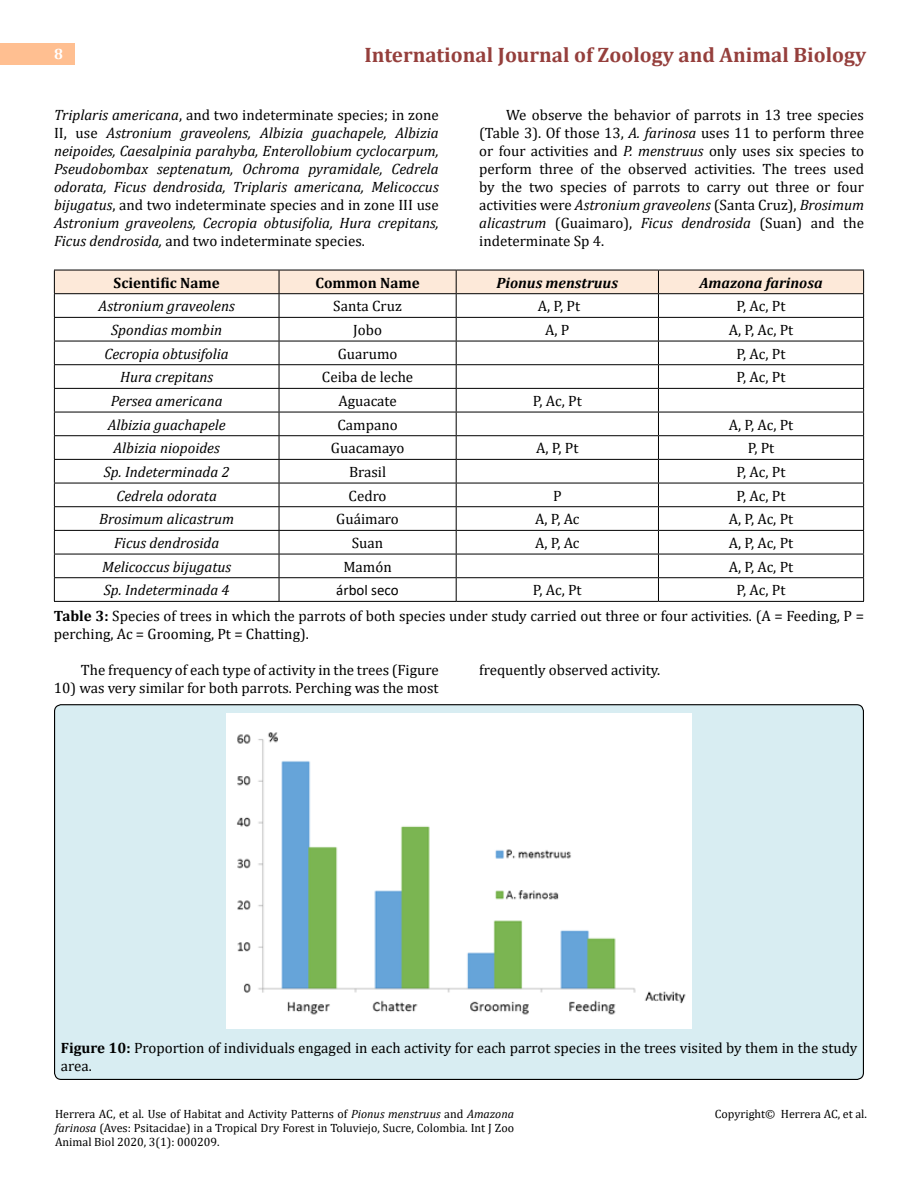
<style>
.page{position:relative;width:918px;height:1188px;background:#fff}
.page>*{position:absolute;margin:0;border:0;box-sizing:border-box;transform-origin:0 0}
.t1{font:700 21px "Cambria";color:#953f3c}
.t2{font:15px/18px "Cambria";color:#010000;text-align:justify}
.t3{font:15px/25px "Cambria";color:#000}
.t4{font:italic 15px/18px "Cambria";color:#010000;text-align:justify}
.t5{font:italic 15px "Cambria";color:#000}
.t6{font:italic 700 15px "Cambria";color:#000}
.t7{font:700 15px "Cambria";color:#000}
.t8{font:15px "Calibri";color:#000}
.t9{font:700 15px "Cambria";color:#fff}
.t10{font:12px/14.4px "Cambria";color:#000;text-align:justify}
.s1{font-style:normal}
.s2{font-style:italic}
.s3{font-weight:700}
</style>
<div class="page">
<div style="left:0;top:43px;width:75px;height:21px;background:#ffbf91"></div>
<div style="left:55px;top:705px;width:808px;height:374px;background:#d8edf2;border-radius:7px"></div>
<hr style="left:54px;top:601px;width:225px;height:1px;background:#000">
<hr style="left:279px;top:601px;width:177px;height:1px;background:#000">
<hr style="left:456px;top:601px;width:202px;height:1px;background:#000">
<hr style="left:658px;top:601px;width:206px;height:1px;background:#000">
<svg style="left:54px;top:270px;width:810px;height:331px"></svg>
<img style="left:226px;top:714px;width:466px;height:315px">
<p class="t9" style="left:54px;top:44px;width:10px">8</p>
<h1 class="t1" style="left:364px;top:40px;width:503px">International Journal of Zoology and Animal Biology</h1>
<p class="t4" style="left:54px;top:105px;width:386px">Triplaris americana<span class="s1">, and two indeterminate species; in zone II, use</span> Astronium graveolens, Albizia guachapele, Albizia neipoides, Caesalpinia parahyba, Enterollobium cyclocarpum, Pseudobombax septenatum, Ochroma pyramidale, Cedrela odorata, Ficus dendrosida, Triplaris americana, Melicoccus bijugatus<span class="s1">, and two indeterminate species and in zone III use </span>Astronium graveolens, Cecropia obtusifolia, Hura crepitans, Ficus dendrosida, <span class="s1">and two indeterminate species.</span></p>
<p class="t2" style="left:479px;top:105px;width:386px;text-indent:27px">We observe the behavior of parrots in 13 tree species (Table 3). Of those 13, <span class="s2">A. farinosa</span> uses 11 to perform three or four activities and <span class="s2">P. menstruus</span> only uses six species to perform three of the observed activities. The trees used by the two species of parrots to carry out three or four activities were <span class="s2">Astronium graveolens</span> (Santa Cruz), <span class="s2">Brosimum alicastrum</span> (Guaimaro), <span class="s2">Ficus dendrosida</span> (Suan) and the indeterminate Sp 4.</p>
<p class="t7" style="left:114px;top:272px;width:108px">Scientific Name</p>
<p class="t7" style="left:316px;top:272px;width:106px">Common Name</p>
<p class="t6" style="left:497px;top:272px;width:123px">Pionus menstruus</p>
<p class="t6" style="left:700px;top:272px;width:125px">Amazona farinosa</p>
<p class="t5" style="left:99px;top:296px;width:138px">Astronium graveolens</p>
<p class="t3" style="left:333px;top:294px;width:70px">Santa Cruz</p>
<p class="t3" style="left:538px;top:294px;width:44px">A, P, Pt</p>
<p class="t3" style="left:737px;top:294px;width:50px">P, Ac, Pt</p>
<p class="t5" style="left:111px;top:319px;width:112px">Spondias mombin</p>
<p class="t3" style="left:353px;top:317px;width:30px">Jobo</p>
<p class="t3" style="left:545px;top:317px;width:26px">A, P</p>
<p class="t3" style="left:729px;top:317px;width:66px">A, P, Ac, Pt</p>
<p class="t5" style="left:105px;top:343px;width:126px">Cecropia obtusifolia</p>
<p class="t3" style="left:338px;top:341px;width:61px">Guarumo</p>
<p class="t3" style="left:737px;top:341px;width:50px">P, Ac, Pt</p>
<p class="t5" style="left:120px;top:367px;width:95px">Hura crepitans</p>
<p class="t3" style="left:322px;top:365px;width:93px">Ceiba de leche</p>
<p class="t3" style="left:737px;top:365px;width:50px">P, Ac, Pt</p>
<p class="t5" style="left:111px;top:390px;width:113px">Persea americana</p>
<p class="t3" style="left:338px;top:388px;width:60px">Aguacate</p>
<p class="t3" style="left:533px;top:388px;width:50px">P, Ac, Pt</p>
<p class="t5" style="left:108px;top:414px;width:120px">Albizia guachapele</p>
<p class="t3" style="left:338px;top:412px;width:62px">Campano</p>
<p class="t3" style="left:729px;top:412px;width:66px">A, P, Ac, Pt</p>
<p class="t5" style="left:114px;top:438px;width:108px">Albizia niopoides</p>
<p class="t3" style="left:331px;top:436px;width:75px">Guacamayo</p>
<p class="t3" style="left:536px;top:436px;width:44px">A, P, Pt</p>
<p class="t3" style="left:748px;top:436px;width:28px">P, Pt</p>
<p class="t5" style="left:104px;top:461px;width:127px">Sp. Indeterminada 2</p>
<p class="t3" style="left:349px;top:459px;width:39px">Brasil</p>
<p class="t3" style="left:737px;top:459px;width:50px">P, Ac, Pt</p>
<p class="t5" style="left:117px;top:485px;width:102px">Cedrela odorata</p>
<p class="t3" style="left:349px;top:483px;width:40px">Cedro</p>
<p class="t3" style="left:553px;top:483px;width:10px">P</p>
<p class="t3" style="left:737px;top:483px;width:50px">P, Ac, Pt</p>
<p class="t5" style="left:99px;top:509px;width:136px">Brosimum alicastrum</p>
<p class="t3" style="left:336px;top:507px;width:64px">Guáimaro</p>
<p class="t3" style="left:535px;top:507px;width:46px">A, P, Ac</p>
<p class="t3" style="left:729px;top:507px;width:66px">A, P, Ac, Pt</p>
<p class="t5" style="left:114px;top:532px;width:107px">Ficus dendrosida</p>
<p class="t3" style="left:352px;top:530px;width:33px">Suan</p>
<p class="t3" style="left:535px;top:530px;width:46px">A, P, Ac</p>
<p class="t3" style="left:729px;top:530px;width:66px">A, P, Ac, Pt</p>
<p class="t5" style="left:102px;top:556px;width:131px">Melicoccus bijugatus</p>
<p class="t3" style="left:343px;top:554px;width:50px">Mamón</p>
<p class="t3" style="left:729px;top:554px;width:66px">A, P, Ac, Pt</p>
<p class="t5" style="left:104px;top:580px;width:127px">Sp. Indeterminada 4</p>
<p class="t8" style="left:336px;top:580px;width:64px">árbol seco</p>
<p class="t3" style="left:533px;top:578px;width:50px">P, Ac, Pt</p>
<p class="t3" style="left:54px;top:578px;width:812px;text-indent:683px">P, Ac, Pt<br><span class="s3">Table 3:</span> Species of trees in which the parrots of both species under study carried out three or four activities. (A = Feeding, P =</p>
<p class="t3" style="left:54px;top:621px;width:256px">perching, Ac = Grooming, Pt = Chatting).</p>
<p class="t2" style="left:81px;top:660px;width:359px">The frequency of each type of activity in the trees (Figure</p>
<p class="t2" style="left:54px;top:678px;width:386px">10) was very similar for both parrots. Perching was the most</p>
<p class="t2" style="left:479px;top:660px;width:183px">frequently observed activity.</p>
<p class="t3" style="left:61px;top:1038px;width:798px;line-height:18px"><span class="s3">Figure 10:</span> Proportion of individuals engaged in each activity for each parrot species in the trees visited by them in the study area.</p>
<p class="t10" style="left:55px;top:1106px;width:461px">Herrera AC, et al. Use of Habitat and Activity Patterns of <span class="s2">Pionus menstruus</span> and <span class="s2">Amazona farinosa</span> (Aves: Psitacidae) in a Tropical Dry Forest in Toluviejo, Sucre, Colombia. Int J Zoo Animal Biol 2020, 3(1): 000209.</p>
<p class="t10" style="left:715px;top:1106px;width:154px">Copyright© Herrera AC, et al.</p>
</div>
